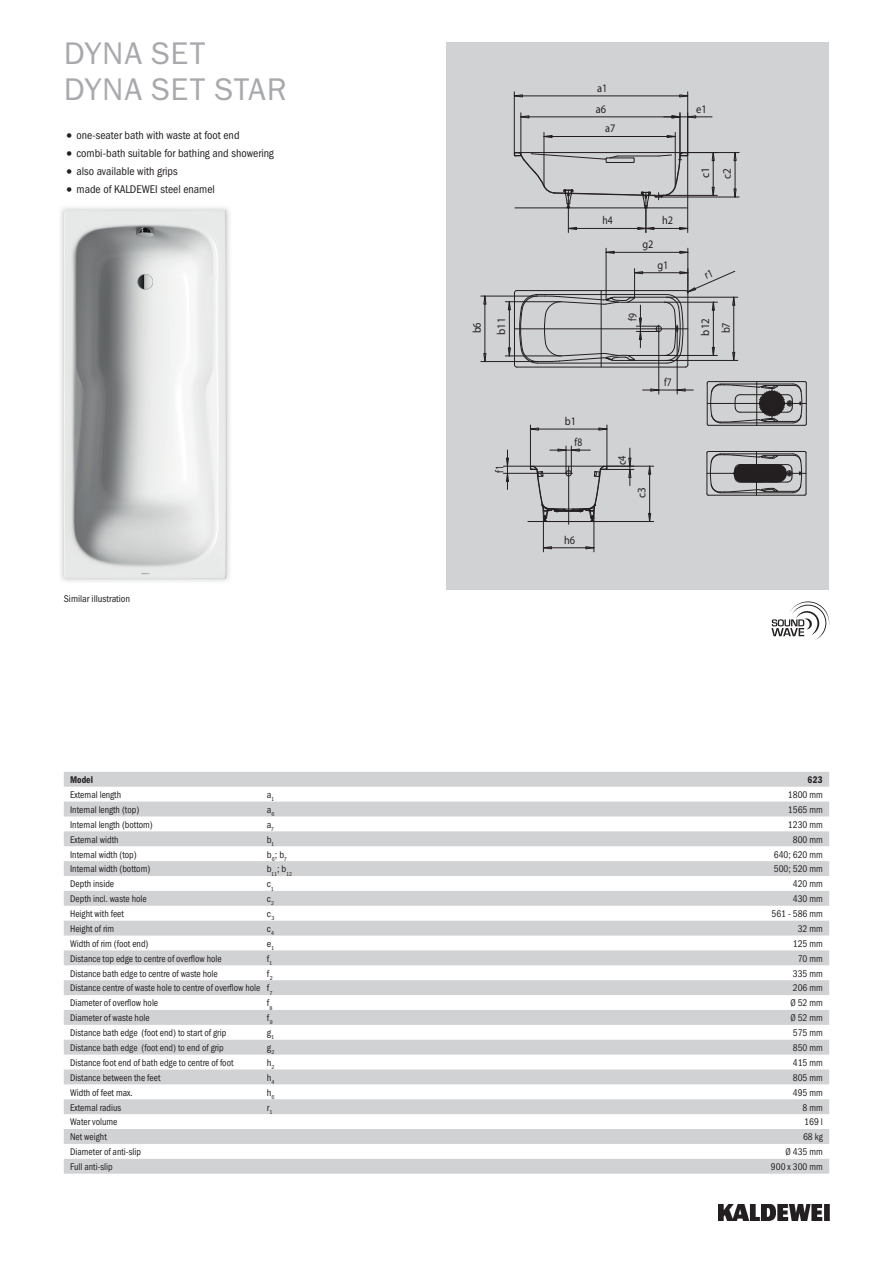
<style>
.page{position:relative;width:893px;height:1263px;background:#fff}
.page>*{position:absolute;margin:0;border:0;box-sizing:border-box;transform-origin:0 0}
.t1{font:31.5px/36px "Franklin Gothic ITC";letter-spacing:.02em;color:#a8a9ad}
.t2{font:11.55px/24.5px "ISOCPEUR";color:#231f20;scale:.89 1}
.t3{font:11.55px/20.9px "ISOCPEUR";color:#231f20;scale:.91 1}
.t4{font:11.55px "ISOCPEUR";color:#231f20}
.t5{font:11.55px "ISOCPEUR";color:#231f20;scale:.82 1}
.t6{font:11.55px/20.4px "ISOCPEUR";color:#231f20;scale:.94 1}
.t7{font:11.55px "ISOCPEUR";color:#231f20;scale:.83 1}
.t8{font:11.55px "ISOCPEUR";color:#231f20;scale:.9 1}
.t9{font:11.25px "Franklin Gothic Cond ITC";color:#231f20}
.t10{font:9.75px "Franklin Gothic Cond ITC";color:#231f20;scale:.95 1}
.t11{font:9.75px "Franklin Gothic Cond ITC";color:#231f20}
.t12{font:600 9.75px "Franklin Gothic Cond ITC";color:#231f20;scale:.95 1}
.t13{font:5.7px "Franklin Gothic Cond ITC";color:#231f20}
.s1{font-size:15.75px}
</style>
<div class="page">
<img style="left:719px;top:1204px;width:110px;height:16px">
<div style="left:446px;top:43px;width:383px;height:547px;background:#d1d2d4"></div>
<svg style="left:514px;top:92px;width:225px;height:140px"></svg>
<img style="left:60px;top:207px;width:170px;height:375px">
<img style="left:64px;top:210px;width:162px;height:368px">
<svg style="left:64px;top:772px;width:765px;height:402px"></svg>
<svg style="left:771px;top:601px;width:58px;height:39px"></svg>
<svg style="left:481px;top:248px;width:326px;height:304px"></svg>
<h1 class="t1" style="left:64px;top:35px;width:224px">DYNA SET<br>DYNA SET STAR</h1>
<p class="t9" style="left:64px;top:129px;width:177px"><span class="s1">•</span> one-seater bath with waste at foot end</p>
<p class="t9" style="left:64px;top:147px;width:212px"><span class="s1">•</span> combi-bath suitable for bathing and showering</p>
<p class="t9" style="left:64px;top:165px;width:115px"><span class="s1">•</span> also available with grips</p>
<p class="t9" style="left:64px;top:183px;width:153px"><span class="s1">•</span> made of KALDEWEI steel enamel</p>
<p class="t11" style="left:64px;top:593px;width:68px">Similar illustration</p>
<p class="t3" style="left:596px;top:77px;width:14px">a1 a6</p>
<p class="t2" style="left:605px;top:116px;width:13px">a7</p>
<p class="t7" style="left:603px;top:213px;width:14px">h4</p>
<p class="t2" style="left:662px;top:208px;width:14px">h2</p>
<p class="t2" style="left:642px;top:232px;width:14px">g2</p>
<p class="t3" style="left:657px;top:254px;width:14px">g1</p>
<p class="t3" style="left:696px;top:98px;width:13px">e1</p>
<p class="t4" style="left:698px;top:178px;width:13px;rotate:-90deg">c1</p>
<p class="t4" style="left:720px;top:179px;width:12px;rotate:-90deg">c2</p>
<p class="t5" style="left:625px;top:321px;width:11px;rotate:-90deg">f9</p>
<p class="t2" style="left:464px;top:335px;width:21px;rotate:-90deg">b6 b11</p>
<p class="t6" style="left:695px;top:335px;width:20px;rotate:-90deg">b12 b7</p>
<p class="t5" style="left:492px;top:473px;width:11px;rotate:-90deg">f1</p>
<p class="t3" style="left:575px;top:410px;width:10px;text-indent:-10px">b1 f8</p>
<p class="t2" style="left:564px;top:527px;width:14px">h6</p>
<p class="t5" style="left:664px;top:375px;width:11px">f7</p>
<p class="t8" style="left:615px;top:465px;width:13px;rotate:-90deg">c4</p>
<p class="t4" style="left:634px;top:498px;width:12px;rotate:-90deg">c3</p>
<p class="t12" style="left:70px;top:774px;width:26px">Model</p>
<p class="t12" style="left:808px;top:774px;width:17px">623</p>
<p class="t10" style="left:70px;top:789px;width:55px">External length</p>
<p class="t11" style="left:267px;top:789px;width:9px">a<sub>1</sub></p>
<p class="t10" style="left:788px;top:789px;width:38px">1800 mm</p>
<p class="t10" style="left:70px;top:804px;width:74px">Internal length (top)</p>
<p class="t11" style="left:267px;top:804px;width:9px">a<sub>6</sub></p>
<p class="t10" style="left:788px;top:804px;width:38px">1565 mm</p>
<p class="t10" style="left:70px;top:819px;width:89px">Internal length (bottom)</p>
<p class="t11" style="left:267px;top:819px;width:9px">a<sub>7</sub></p>
<p class="t10" style="left:788px;top:819px;width:38px">1230 mm</p>
<p class="t10" style="left:70px;top:834px;width:52px">External width</p>
<p class="t11" style="left:267px;top:834px;width:9px">b<sub>1</sub></p>
<p class="t10" style="left:793px;top:834px;width:33px">800 mm</p>
<p class="t10" style="left:70px;top:848px;width:72px">Internal width (top)</p>
<p class="t11" style="left:267px;top:848px;width:21px">b<sub>6</sub>; b<sub>7</sub></p>
<p class="t10" style="left:774px;top:848px;width:53px">640; 620 mm</p>
<p class="t10" style="left:70px;top:863px;width:86px">Internal width (bottom)</p>
<p class="t13" style="left:267px;top:870px;width:27px"><sup>b</sup>11<sup>;</sup> <sup>b</sup>12</p>
<p class="t10" style="left:774px;top:863px;width:53px">500; 520 mm</p>
<p class="t10" style="left:70px;top:878px;width:48px">Depth inside</p>
<p class="t11" style="left:267px;top:878px;width:8px">c<sub>1</sub></p>
<p class="t10" style="left:793px;top:878px;width:33px">420 mm</p>
<p class="t10" style="left:70px;top:893px;width:82px">Depth incl. waste hole</p>
<p class="t11" style="left:267px;top:893px;width:9px">c<sub>2</sub></p>
<p class="t10" style="left:793px;top:893px;width:33px">430 mm</p>
<p class="t10" style="left:70px;top:908px;width:58px">Height with feet</p>
<p class="t11" style="left:267px;top:908px;width:9px">c<sub>3</sub></p>
<p class="t10" style="left:771px;top:908px;width:56px">561 - 586 mm</p>
<p class="t10" style="left:70px;top:923px;width:48px">Height of rim</p>
<p class="t11" style="left:267px;top:923px;width:9px">c<sub>4</sub></p>
<p class="t10" style="left:798px;top:923px;width:28px">32 mm</p>
<p class="t10" style="left:70px;top:938px;width:84px">Width of rim (foot end)</p>
<p class="t11" style="left:267px;top:938px;width:9px">e<sub>1</sub></p>
<p class="t10" style="left:793px;top:938px;width:33px">125 mm</p>
<p class="t10" style="left:70px;top:953px;width:161px">Distance top edge to centre of overflow hole</p>
<p class="t11" style="left:267px;top:953px;width:7px">f<sub>1</sub></p>
<p class="t10" style="left:798px;top:953px;width:28px">70 mm</p>
<p class="t10" style="left:70px;top:967px;width:157px">Distance bath edge to centre of waste hole</p>
<p class="t11" style="left:267px;top:967px;width:7px">f<sub>2</sub></p>
<p class="t10" style="left:793px;top:967px;width:33px">335 mm</p>
<p class="t10" style="left:70px;top:982px;width:215px">Distance centre of waste hole to centre of overflow hole f<sub>7</sub></p>
<p class="t10" style="left:793px;top:982px;width:33px">206 mm</p>
<p class="t10" style="left:70px;top:997px;width:94px">Diameter of overflow hole</p>
<p class="t11" style="left:267px;top:997px;width:7px">f<sub>8</sub></p>
<p class="t10" style="left:790px;top:997px;width:36px">Ø 52 mm</p>
<p class="t10" style="left:70px;top:1012px;width:85px">Diameter of waste hole</p>
<p class="t11" style="left:267px;top:1012px;width:7px">f<sub>9</sub></p>
<p class="t10" style="left:790px;top:1012px;width:36px">Ø 52 mm</p>
<p class="t10" style="left:70px;top:1027px;width:166px">Distance bath edge (foot end) to start of grip</p>
<p class="t11" style="left:267px;top:1027px;width:9px">g<sub>1</sub></p>
<p class="t10" style="left:793px;top:1027px;width:33px">575 mm</p>
<p class="t10" style="left:70px;top:1042px;width:163px">Distance bath edge (foot end) to end of grip</p>
<p class="t11" style="left:267px;top:1042px;width:9px">g<sub>2</sub></p>
<p class="t10" style="left:793px;top:1042px;width:33px">850 mm</p>
<p class="t10" style="left:70px;top:1057px;width:173px">Distance foot end of bath edge to centre of foot</p>
<p class="t11" style="left:267px;top:1057px;width:9px">h<sub>2</sub></p>
<p class="t10" style="left:793px;top:1057px;width:33px">415 mm</p>
<p class="t10" style="left:70px;top:1072px;width:97px">Distance between the feet</p>
<p class="t11" style="left:267px;top:1072px;width:9px">h<sub>4</sub></p>
<p class="t10" style="left:793px;top:1072px;width:33px">805 mm</p>
<p class="t10" style="left:70px;top:1087px;width:67px">Width of feet max.</p>
<p class="t11" style="left:267px;top:1087px;width:9px">h<sub>6</sub></p>
<p class="t10" style="left:793px;top:1087px;width:33px">495 mm</p>
<p class="t10" style="left:70px;top:1101px;width:55px">External radius</p>
<p class="t11" style="left:267px;top:1101px;width:7px">r<sub>1</sub></p>
<p class="t10" style="left:803px;top:1101px;width:23px">8 mm</p>
<p class="t10" style="left:70px;top:1116px;width:51px">Water volume</p>
<p class="t10" style="left:804px;top:1116px;width:21px">169 l</p>
<p class="t10" style="left:70px;top:1131px;width:40px">Net weight</p>
<p class="t10" style="left:803px;top:1131px;width:22px">68 kg</p>
<p class="t10" style="left:70px;top:1146px;width:76px">Diameter of anti-slip</p>
<p class="t10" style="left:785px;top:1146px;width:41px">Ø 435 mm</p>
<p class="t10" style="left:70px;top:1161px;width:46px">Full anti-slip</p>
<p class="t10" style="left:771px;top:1161px;width:56px">900 x 300 mm</p>
</div>
